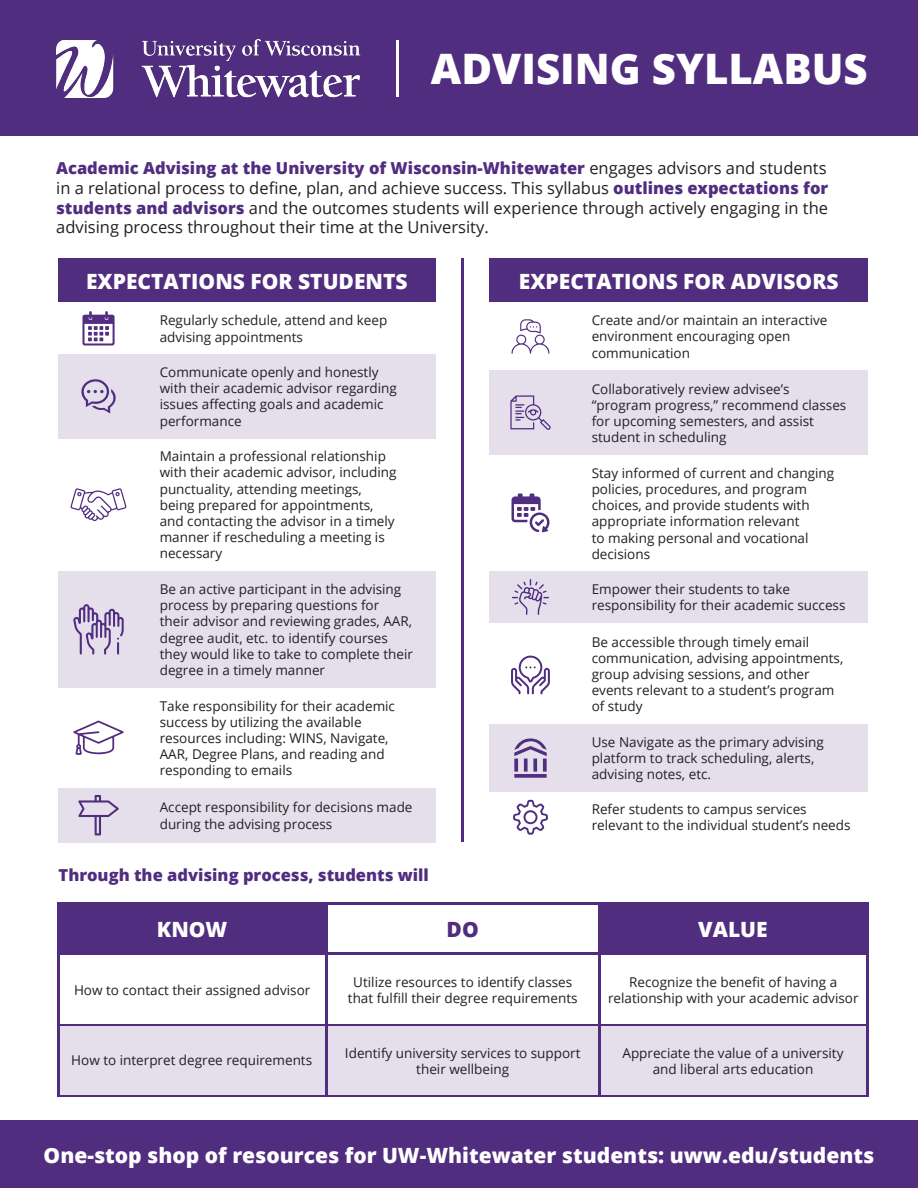
<style>
.page{position:relative;width:918px;height:1188px;background:#fff}
.page>*{position:absolute;margin:0;border:0;box-sizing:border-box;transform-origin:0 0}
.t1{font:800 42px "Open Sans";color:#fff}
.t2{font:800 21px "Open Sans";color:#fff}
.t3{font:800 21px "Open Sans";color:#512d80}
.t4{font:16.5px/19.8px "Open Sans";color:#231f20;text-align:justify}
.t5{font:800 16.5px "Open Sans";color:#512d80}
.t6{font:13.5px/16.2px "Open Sans";color:#231f20}
.s1{font-weight:800;color:#512d80}
</style>
<div class="page">
<div style="left:59px;top:571px;width:377px;height:117px;background:#e5dfec"></div>
<div style="left:57px;top:1025px;width:810px;height:71px;background:#e5dfec"></div>
<div style="left:0;top:0;width:918px;height:136px;background:#512d80"></div>
<img style="left:56px;top:39px;width:305px;height:58px">
<hr style="left:462px;top:259px;width:2px;height:583px;background:#512d80">
<hr style="left:396px;top:40px;width:3px;height:56px;background:#fff">
<div style="left:57px;top:903px;width:270px;height:52px;background:#512d80"></div>
<div style="left:598px;top:903px;width:271px;height:52px;background:#512d80"></div>
<hr style="left:327px;top:903px;width:271px;height:2px;background:#512d80">
<hr style="left:57px;top:955px;width:2px;height:141px;background:#512d80">
<hr style="left:325px;top:903px;width:2px;height:193px;background:#512d80">
<hr style="left:598px;top:903px;width:2px;height:193px;background:#512d80">
<hr style="left:866px;top:955px;width:3px;height:141px;background:#512d80">
<hr style="left:58px;top:1025px;width:810px;height:1px;background:#512d80">
<hr style="left:57px;top:1095px;width:812px;height:1px;background:#512d80">
<hr style="left:327px;top:953px;width:271px;height:2px;background:#512d80">
<div style="left:58px;top:259px;width:378px;height:43px;background:#512d80"></div>
<div style="left:490px;top:259px;width:378px;height:43px;background:#512d80"></div>
<svg style="left:82px;top:311px;width:33px;height:35px"></svg>
<div style="left:59px;top:354px;width:377px;height:84px;background:#e5dfec"></div>
<svg style="left:81px;top:379px;width:35px;height:34px"></svg>
<svg style="left:70px;top:488px;width:57px;height:33px"></svg>
<svg style="left:73px;top:604px;width:51px;height:51px"></svg>
<svg style="left:73px;top:721px;width:51px;height:34px"></svg>
<div style="left:59px;top:788px;width:377px;height:54px;background:#e5dfec"></div>
<svg style="left:79px;top:795px;width:39px;height:40px"></svg>
<svg style="left:512px;top:319px;width:38px;height:35px"></svg>
<div style="left:490px;top:370px;width:378px;height:85px;background:#e5dfec"></div>
<svg style="left:510px;top:395px;width:41px;height:35px"></svg>
<svg style="left:512px;top:493px;width:38px;height:39px"></svg>
<div style="left:490px;top:571px;width:378px;height:52px;background:#e5dfec"></div>
<svg style="left:513px;top:579px;width:35px;height:36px"></svg>
<svg style="left:511px;top:656px;width:39px;height:38px"></svg>
<div style="left:490px;top:724px;width:378px;height:68px;background:#e5dfec"></div>
<svg style="left:514px;top:739px;width:33px;height:39px"></svg>
<svg style="left:513px;top:800px;width:35px;height:35px"></svg>
<div style="left:0;top:1121px;width:918px;height:67px;background:#512d80"></div>
<p class="t1" style="left:431px;top:36px;width:438px">ADVISING SYLLABUS</p>
<p class="t4" style="left:56px;top:158px;width:774px"><span class="s1">Academic Advising at the University of Wisconsin-Whitewater</span> engages advisors and students in a relational process to define, plan, and achieve success. This syllabus <span class="s1">outlines expectations for students and advisors</span> and the outcomes students will experience through actively engaging in the advising process throughout their time at the University.</p>
<p class="t2" style="left:86px;top:265px;width:323px">EXPECTATIONS FOR STUDENTS</p>
<p class="t2" style="left:519px;top:265px;width:321px">EXPECTATIONS FOR ADVISORS</p>
<p class="t6" style="left:160px;top:312px;width:229px">Regularly schedule, attend and keep advising appointments</p>
<p class="t6" style="left:160px;top:364px;width:239px">Communicate openly and honestly with their academic advisor regarding issues affecting goals and academic performance</p>
<p class="t6" style="left:160px;top:448px;width:238px">Maintain a professional relationship with their academic advisor, including punctuality, attending meetings, being prepared for appointments, and contacting the advisor in a timely manner if rescheduling a meeting is necessary</p>
<p class="t6" style="left:160px;top:581px;width:255px">Be an active participant in the advising process by preparing questions for<br>their advisor and reviewing grades, AAR, degree audit, etc. to identify courses they would like to take to complete their degree in a timely manner</p>
<p class="t6" style="left:160px;top:697px;width:237px">Take responsibility for their academic success by utilizing the available resources including: WINS, Navigate, AAR, Degree Plans, and reading and responding to emails</p>
<p class="t6" style="left:160px;top:799px;width:254px">Accept responsibility for decisions made during the advising process</p>
<p class="t6" style="left:592px;top:312px;width:237px">Create and/or maintain an interactive environment encouraging open communication</p>
<p class="t6" style="left:592px;top:380px;width:256px">Collaboratively review advisee’s “program progress,” recommend classes for upcoming semesters, and assist student in scheduling</p>
<p class="t6" style="left:592px;top:464px;width:244px">Stay informed of current and changing policies, procedures, and program choices, and provide students with appropriate information relevant<br>to making personal and vocational</p>
<p class="t6" style="left:592px;top:545px;width:60px">decisions</p>
<p class="t6" style="left:592px;top:581px;width:255px">Empower their students to take responsibility for their academic success</p>
<p class="t6" style="left:592px;top:633px;width:253px">Be accessible through timely email communication, advising appointments, group advising sessions, and other events relevant to a student’s program of study</p>
<p class="t6" style="left:592px;top:734px;width:234px">Use Navigate as the primary advising platform to track scheduling, alerts, advising notes, etc.</p>
<p class="t6" style="left:592px;top:800px;width:260px">Refer students to campus services relevant to the individual student’s needs</p>
<h4 class="t5" style="left:59px;top:862px;width:372px">Through the advising process, students will</h4>
<p class="t2" style="left:157px;top:913px;width:72px">KNOW</p>
<p class="t3" style="left:447px;top:913px;width:34px">DO</p>
<p class="t2" style="left:698px;top:913px;width:71px">VALUE</p>
<p class="t6" style="left:74px;top:982px;width:238px">How to contact their assigned advisor</p>
<p class="t6" style="left:348px;top:974px;width:231px;text-align:center">Utilize resources to identify classes that fulfill their degree requirements</p>
<p class="t6" style="left:608px;top:974px;width:252px;text-align:center">Recognize the benefit of having a relationship with your academic advisor</p>
<p class="t6" style="left:71px;top:1052px;width:242px">How to interpret degree requirements</p>
<p class="t6" style="left:345px;top:1044px;width:237px;text-align:center">Identify university services to support their wellbeing</p>
<p class="t6" style="left:622px;top:1044px;width:223px;text-align:center">Appreciate the value of a university and liberal arts education</p>
<p class="t2" style="left:44px;top:1139px;width:832px">One-stop shop of resources for UW-Whitewater students: uww.edu/students</p>
</div>
